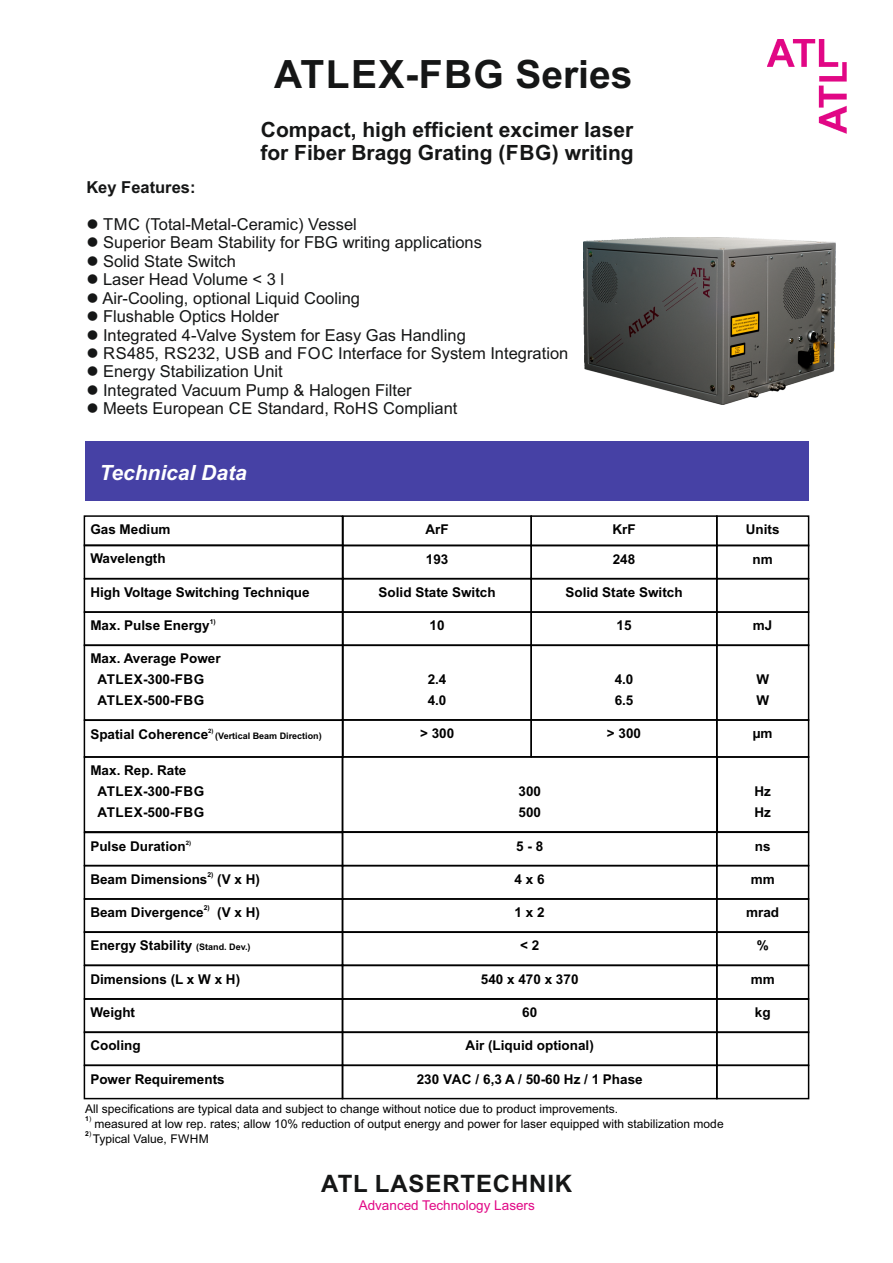
<style>
.page{position:relative;width:893px;height:1263px;background:#fff}
.page>*{position:absolute;margin:0;border:0;box-sizing:border-box;transform-origin:0 0}
.t1{font:700 39px "Arial";color:#151616}
.t2{font:700 24px "Arial";letter-spacing:.035em;color:#151616}
.t3{font:700 21px/23.4px "Arial";color:#151616}
.t4{font:italic 700 21px "Arial";color:#fff}
.t5{font:16.5px "Arial";color:#151616}
.t6{font:700 16.5px "Arial";color:#151616}
.t7{font:700 13.5px/20.9px "Arial";color:#000}
.t8{font:13.5px "Arial";color:#e10886}
.t9{font:12px "Arial";color:#000}
.t10{font:700 9px "Arial";color:#000}
.t11{font:700 6.75px "Arial";color:#000}
.t12{font:700 6px "Arial";color:#000}
.s1{font-size:13.5px}
.s2{font-size:9px}
.s3{font-weight:400}
</style>
<div class="page">
<div style="left:85px;top:441px;width:723px;height:60px;background:#4641a5"></div>
<div style="left:342px;top:515px;width:190px;height:31px;border:2px solid #000"></div>
<div style="left:530px;top:515px;width:188px;height:31px;border:2px solid #000"></div>
<div style="left:716px;top:515px;width:93px;height:31px;border:2px solid #000"></div>
<div style="left:342px;top:544px;width:190px;height:35px;border:2px solid #000"></div>
<div style="left:530px;top:544px;width:188px;height:35px;border:2px solid #000"></div>
<div style="left:716px;top:544px;width:93px;height:35px;border:2px solid #000"></div>
<div style="left:716px;top:611px;width:93px;height:35px;border:2px solid #000"></div>
<div style="left:84px;top:644px;width:259px;height:77px;border:2px solid #000"></div>
<div style="left:342px;top:644px;width:190px;height:77px;border:2px solid #000"></div>
<div style="left:530px;top:644px;width:188px;height:77px;border:2px solid #000"></div>
<div style="left:716px;top:644px;width:93px;height:77px;border:2px solid #000"></div>
<div style="left:84px;top:756px;width:259px;height:76px;border:2px solid #000"></div>
<div style="left:342px;top:756px;width:376px;height:76px;border:2px solid #000"></div>
<div style="left:716px;top:756px;width:93px;height:76px;border:2px solid #000"></div>
<div style="left:84px;top:832px;width:259px;height:34px;border:2px solid #000"></div>
<div style="left:342px;top:831px;width:375px;height:35px;border:2px solid #000"></div>
<div style="left:716px;top:831px;width:93px;height:35px;border:2px solid #000"></div>
<div style="left:84px;top:865px;width:259px;height:35px;border:2px solid #000"></div>
<div style="left:342px;top:865px;width:375px;height:35px;border:2px solid #000"></div>
<div style="left:716px;top:865px;width:93px;height:35px;border:2px solid #000"></div>
<div style="left:84px;top:898px;width:259px;height:35px;border:2px solid #000"></div>
<div style="left:342px;top:898px;width:375px;height:35px;border:2px solid #000"></div>
<div style="left:716px;top:898px;width:93px;height:35px;border:2px solid #000"></div>
<div style="left:84px;top:931px;width:259px;height:35px;border:2px solid #000"></div>
<div style="left:342px;top:931px;width:375px;height:35px;border:2px solid #000"></div>
<div style="left:716px;top:931px;width:93px;height:35px;border:2px solid #000"></div>
<div style="left:84px;top:965px;width:259px;height:34px;border:2px solid #000"></div>
<div style="left:342px;top:965px;width:376px;height:34px;border:2px solid #000"></div>
<div style="left:716px;top:965px;width:93px;height:34px;border:2px solid #000"></div>
<div style="left:84px;top:998px;width:259px;height:35px;border:2px solid #000"></div>
<div style="left:342px;top:998px;width:376px;height:35px;border:2px solid #000"></div>
<div style="left:716px;top:998px;width:93px;height:35px;border:2px solid #000"></div>
<div style="left:84px;top:1031px;width:259px;height:35px;border:2px solid #000"></div>
<div style="left:342px;top:1031px;width:376px;height:35px;border:2px solid #000"></div>
<div style="left:716px;top:1031px;width:93px;height:35px;border:2px solid #000"></div>
<div style="left:84px;top:1064px;width:259px;height:35px;border:2px solid #000"></div>
<div style="left:342px;top:1064px;width:376px;height:35px;border:2px solid #000"></div>
<div style="left:716px;top:1064px;width:93px;height:35px;border:2px solid #000"></div>
<div style="left:84px;top:515px;width:259px;height:31px;border:2px solid #000"></div>
<img style="left:768px;top:40px;width:78px;height:93px">
<div style="left:84px;top:719px;width:259px;height:39px;border:2px solid #000"></div>
<div style="left:716px;top:719px;width:93px;height:39px;border:2px solid #000"></div>
<div style="left:342px;top:719px;width:190px;height:38px;border:2px solid #000"></div>
<div style="left:530px;top:719px;width:188px;height:38px;border:2px solid #000"></div>
<img style="left:584px;top:237px;width:252px;height:168px">
<div style="left:84px;top:578px;width:259px;height:35px;border:2px solid #000"></div>
<div style="left:342px;top:578px;width:190px;height:35px;border:2px solid #000"></div>
<div style="left:530px;top:578px;width:188px;height:35px;border:2px solid #000"></div>
<div style="left:716px;top:578px;width:93px;height:35px;border:2px solid #000"></div>
<h1 class="t1" style="left:274px;top:59px;width:360px">ATLEX-FBG Series</h1>
<h3 class="t3" style="left:260px;top:120px;width:375px">Compact, high efficient excimer laser for Fiber Bragg Grating (FBG) writing</h3>
<p class="t6" style="left:86px;top:181px;width:111px">Key Features:</p>
<p class="t5" style="left:86px;top:218px;width:272px">● TMC (Total-Metal-Ceramic) Vessel</p>
<p class="t5" style="left:86px;top:236px;width:397px">● Superior Beam Stability for FBG writing applications</p>
<p class="t5" style="left:86px;top:255px;width:151px">● Solid State Switch</p>
<p class="t5" style="left:86px;top:273px;width:199px">● Laser Head Volume &lt; 3 l</p>
<p class="t5" style="left:86px;top:292px;width:275px">● Air-Cooling, optional Liquid Cooling</p>
<p class="t5" style="left:86px;top:310px;width:194px">● Flushable Optics Holder</p>
<p class="t5" style="left:86px;top:329px;width:381px">● Integrated 4-Valve System for Easy Gas Handling</p>
<p class="t5" style="left:86px;top:347px;width:483px">● RS485, RS232, USB and FOC Interface for System Integration</p>
<p class="t5" style="left:86px;top:365px;width:198px">● Energy Stabilization Unit</p>
<p class="t5" style="left:86px;top:384px;width:327px">● Integrated Vacuum Pump &amp; Halogen Filter</p>
<p class="t5" style="left:86px;top:402px;width:373px">● Meets European CE Standard, RoHS Compliant</p>
<h3 class="t4" style="left:99px;top:464px;width:149px">Technical Data</h3>
<p class="t7" style="left:90px;top:520px;width:82px">Gas Medium</p>
<p class="t7" style="left:425px;top:520px;width:25px">ArF</p>
<p class="t7" style="left:612px;top:520px;width:25px">KrF</p>
<p class="t7" style="left:746px;top:520px;width:35px">Units</p>
<p class="t7" style="left:90px;top:549px;width:77px">Wavelength</p>
<p class="t7" style="left:426px;top:550px;width:24px">193</p>
<p class="t7" style="left:613px;top:550px;width:24px">248</p>
<p class="t7" style="left:753px;top:550px;width:22px">nm</p>
<p class="t7" style="left:90px;top:583px;width:221px">High Voltage Switching Technique</p>
<p class="t7" style="left:379px;top:583px;width:119px">Solid State Switch</p>
<p class="t7" style="left:566px;top:583px;width:119px">Solid State Switch</p>
<p class="t11" style="left:210px;top:619px;width:8px">1)</p>
<p class="t7" style="left:90px;top:616px;width:121px">Max. Pulse Energy</p>
<p class="t7" style="left:430px;top:616px;width:17px">10</p>
<p class="t7" style="left:617px;top:616px;width:17px">15</p>
<p class="t7" style="left:753px;top:616px;width:21px">mJ</p>
<p class="t7" style="left:98px;top:649px;width:125px;text-indent:-7px">Max. Average Power<br>ATLEX-300-FBG<br>ATLEX-500-FBG</p>
<p class="t7" style="left:428px;top:670px;width:20px">2.4<br>4.0</p>
<p class="t7" style="left:615px;top:670px;width:20px">4.0<br>6.5</p>
<p class="t7" style="left:756px;top:670px;width:14px">W<br>W</p>
<p class="t12" style="left:208px;top:728px;width:7px">2)</p>
<p class="t10" style="left:90px;top:732px;width:233px"><span class="s1">Spatial Coherence</span> (Vertical Beam Direction)</p>
<p class="t7" style="left:420px;top:724px;width:36px">&gt; 300</p>
<p class="t7" style="left:607px;top:724px;width:36px">&gt; 300</p>
<p class="t7" style="left:753px;top:724px;width:21px">µm</p>
<p class="t7" style="left:98px;top:761px;width:108px;text-indent:-7px">Max. Rep. Rate<br>ATLEX-300-FBG<br>ATLEX-500-FBG</p>
<p class="t7" style="left:519px;top:782px;width:24px">300<br>500</p>
<p class="t7" style="left:754px;top:782px;width:18px">Hz<br>Hz</p>
<p class="t12" style="left:186px;top:840px;width:7px">2)</p>
<p class="t7" style="left:90px;top:837px;width:97px">Pulse Duration</p>
<p class="t7" style="left:516px;top:836px;width:29px">5 - 8</p>
<p class="t7" style="left:755px;top:836px;width:17px">ns</p>
<p class="t11" style="left:207px;top:872px;width:8px">2)</p>
<p class="t7" style="left:90px;top:870px;width:171px">Beam Dimensions (V x H)</p>
<p class="t7" style="left:515px;top:870px;width:32px">4 x 6</p>
<p class="t7" style="left:751px;top:870px;width:26px">mm</p>
<p class="t11" style="left:204px;top:905px;width:8px">2)</p>
<p class="t7" style="left:90px;top:903px;width:171px">Beam Divergence (V x H)</p>
<p class="t7" style="left:515px;top:903px;width:32px">1 x 2</p>
<p class="t7" style="left:746px;top:903px;width:35px">mrad</p>
<p class="t7" style="left:90px;top:936px;width:162px">Energy Stability <span class="s2">(Stand. Dev.)</span></p>
<p class="t7" style="left:520px;top:936px;width:21px">&lt; 2</p>
<p class="t7" style="left:757px;top:936px;width:14px">%</p>
<p class="t7" style="left:90px;top:970px;width:151px">Dimensions (L x W x H)</p>
<p class="t7" style="left:481px;top:970px;width:99px">540 x 470 x 370</p>
<p class="t7" style="left:751px;top:970px;width:26px">mm</p>
<p class="t7" style="left:90px;top:1003px;width:46px">Weight</p>
<p class="t7" style="left:522px;top:1003px;width:17px">60</p>
<p class="t7" style="left:755px;top:1003px;width:17px">kg</p>
<p class="t7" style="left:90px;top:1036px;width:52px">Cooling</p>
<p class="t7" style="left:466px;top:1036px;width:130px">Air (Liquid optional)</p>
<p class="t7" style="left:90px;top:1069px;width:136px">Power Requirements</p>
<p class="t7" style="left:417px;top:1069px;width:228px">230 VAC / 6,3 A / 50-60 Hz / 1 Phase</p>
<p class="t9" style="left:85px;top:1104px;width:534px">All specifications are typical data and subject to change without notice due to product improvements.</p>
<p class="t11" style="left:85px;top:1116px;width:8px">1<span class="s3">)</span></p>
<p class="t9" style="left:95px;top:1119px;width:630px">measured at low rep. rates; allow 10% reduction of output energy and power for laser equipped with stabilization mode</p>
<p class="t11" style="left:85px;top:1131px;width:8px">2<span class="s3">)</span></p>
<p class="t9" style="left:93px;top:1134px;width:117px">Typical Value, FWHM</p>
<h2 class="t2" style="left:321px;top:1175px;width:252px">ATL LASERTECHNIK</h2>
<p class="t8" style="left:359px;top:1200px;width:178px">Advanced Technology Lasers</p>
</div>
